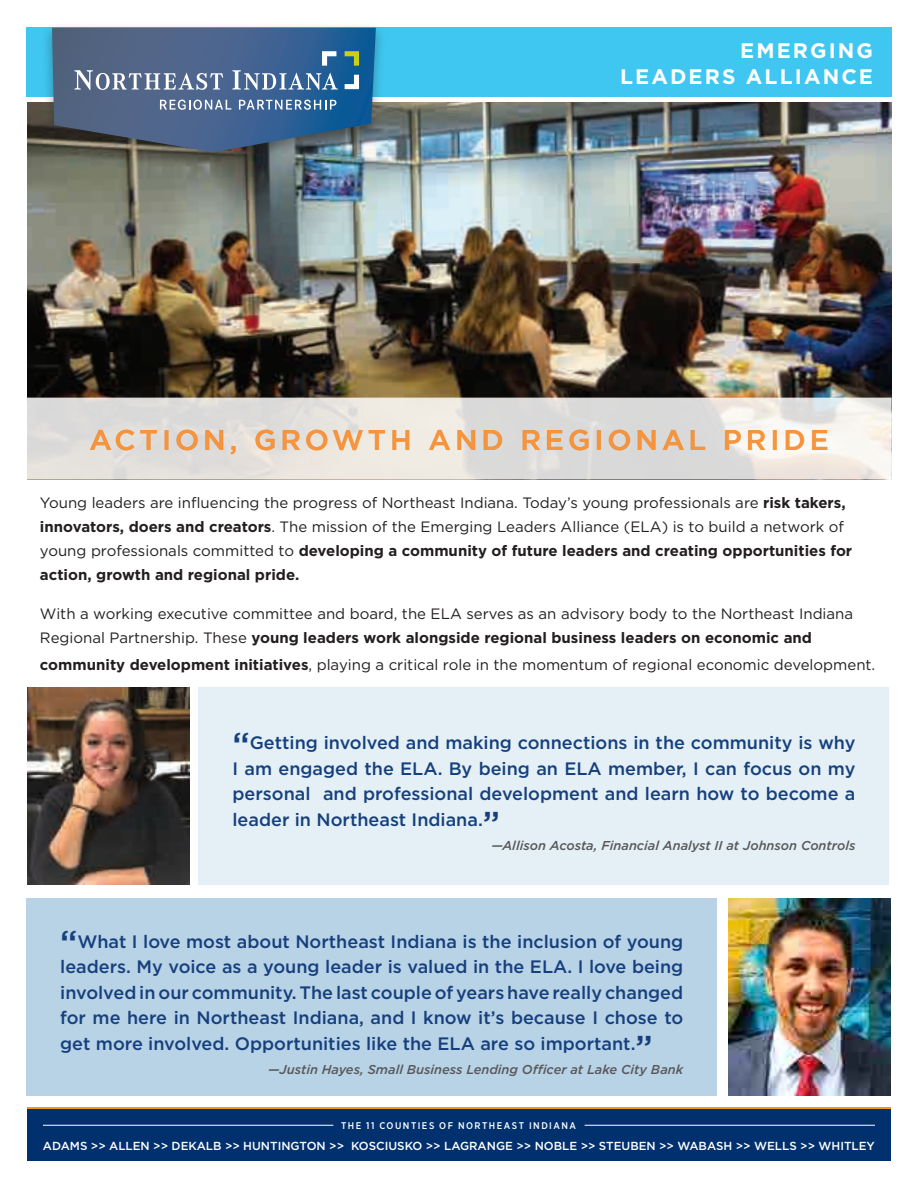
<style>
.page{position:relative;width:918px;height:1188px;background:#fff}
.page>*{position:absolute;margin:0;border:0;box-sizing:border-box;transform-origin:0 0}
.t1{font:500 28.5px "Gotham";letter-spacing:.14em;color:#f7943c}
.t2{font:700 21px "Gotham";letter-spacing:.1em;color:#fff}
.t3{font:500 18px/25.5px "Gotham";color:#16407d;text-align:justify}
.P_-_body_-_LJ{font:15px/24px "Gotham";color:#231f20}
.t4{font:italic 500 12.9px "Gotham";color:#57585a}
.t5{font:500 11.7px "Gotham";color:#fff}
.t6{font:500 9.75px "Gotham Narrow";letter-spacing:.155em;color:#fff}
.s1{font-weight:700}
.s2{font-size:34.5px}
</style>
<div class="page">
<div style="left:26px;top:27px;width:866px;height:75px;background:#3fc7f1"></div>
<img style="left:27px;top:102px;width:865px;height:296px">
<svg style="left:27px;top:398px;width:865px;height:82px;background:#e3e0dd"></svg>
<div style="left:27px;top:1109px;width:864px;height:52px;background:#00306d"></div>
<hr style="left:585px;top:1125px;width:290px;height:1px;background:#fff">
<hr style="left:43px;top:1125px;width:290px;height:1px;background:#fff">
<hr style="left:27px;top:1107px;width:864px;height:2px;background:#f7951f">
<div style="left:26px;top:97px;width:866px;height:5px;background:#fff"></div>
<div style="left:42px;top:22px;width:344px;height:146px;background:#231f20;opacity:.35"></div>
<svg style="left:52px;top:28px;width:324px;height:124px;background:#4e6b8d"></svg>
<img style="left:27px;top:687px;width:162px;height:197px">
<img style="left:729px;top:898px;width:162px;height:197px">
<div style="left:199px;top:687px;width:690px;height:197px;background:#e4f0f6"></div>
<div style="left:26px;top:898px;width:691px;height:197px;background:#b8d2e6"></div>
<p class="t2" style="left:740px;top:37px;width:134px">EMERGING</p>
<p class="t2" style="left:620px;top:62px;width:254px">LEADERS ALLIANCE</p>
<p class="t1" style="left:89px;top:421px;width:741px">ACTION, GROWTH AND REGIONAL PRIDE</p>
<p class="P_-_body_-_LJ" style="left:40px;top:490px;width:814px">Young leaders are influencing the progress of Northeast Indiana. Today’s young professionals are <span class="s1">risk takers, innovators, doers and creators</span>. The mission of the Emerging Leaders Alliance (ELA) is to build a network of young professionals committed to <span class="s1">developing a community of future leaders and creating opportunities for action, growth and regional pride.</span></p>
<p class="P_-_body_-_LJ" style="left:40px;top:602px;width:815px">With a working executive committee and board, the ELA serves as an advisory body to the Northeast Indiana<br>Regional Partnership. These <span class="s1">young leaders work alongside regional business leaders on economic and</span></p>
<p class="P_-_body_-_LJ" style="left:40px;top:653px;width:837px"><span class="s1">community development initiatives</span>, playing a critical role in the momentum of regional economic development.</p>
<p class="t3" style="left:232px;top:730px;width:625px"><span class="s2">“</span>Getting involved and making connections in the community is why I am engaged the ELA. By being an ELA member, I can focus on my personal and professional development and learn how to become a leader in Northeast Indiana.<span class="s2">”</span></p>
<p class="t4" style="left:491px;top:837px;width:366px">—Allison Acosta, Financial Analyst II at Johnson Controls</p>
<p class="t3" style="left:60px;top:928px;width:625px"><span class="s2">“</span>What I love most about Northeast Indiana is the inclusion of young leaders. My voice as a young leader is valued in the ELA. I love being involved in our community. The last couple of years have really changed for me here in Northeast Indiana, and I know it’s because I chose to get more involved. Opportunities like the ELA are so important.<span class="s2">”</span></p>
<p class="t4" style="left:268px;top:1061px;width:417px">—Justin Hayes, Small Business Lending Officer at Lake City Bank</p>
<p class="t6" style="left:341px;top:1119px;width:236px">THE 11 COUNTIES OF NORTHEAST INDIANA</p>
<p class="t5" style="left:43px;top:1138px;width:833px">ADAMS &gt;&gt; ALLEN &gt;&gt; DEKALB &gt;&gt; HUNTINGTON &gt;&gt; KOSCIUSKO &gt;&gt; LAGRANGE &gt;&gt; NOBLE &gt;&gt; STEUBEN &gt;&gt; WABASH &gt;&gt; WELLS &gt;&gt; WHITLEY</p>
</div>
